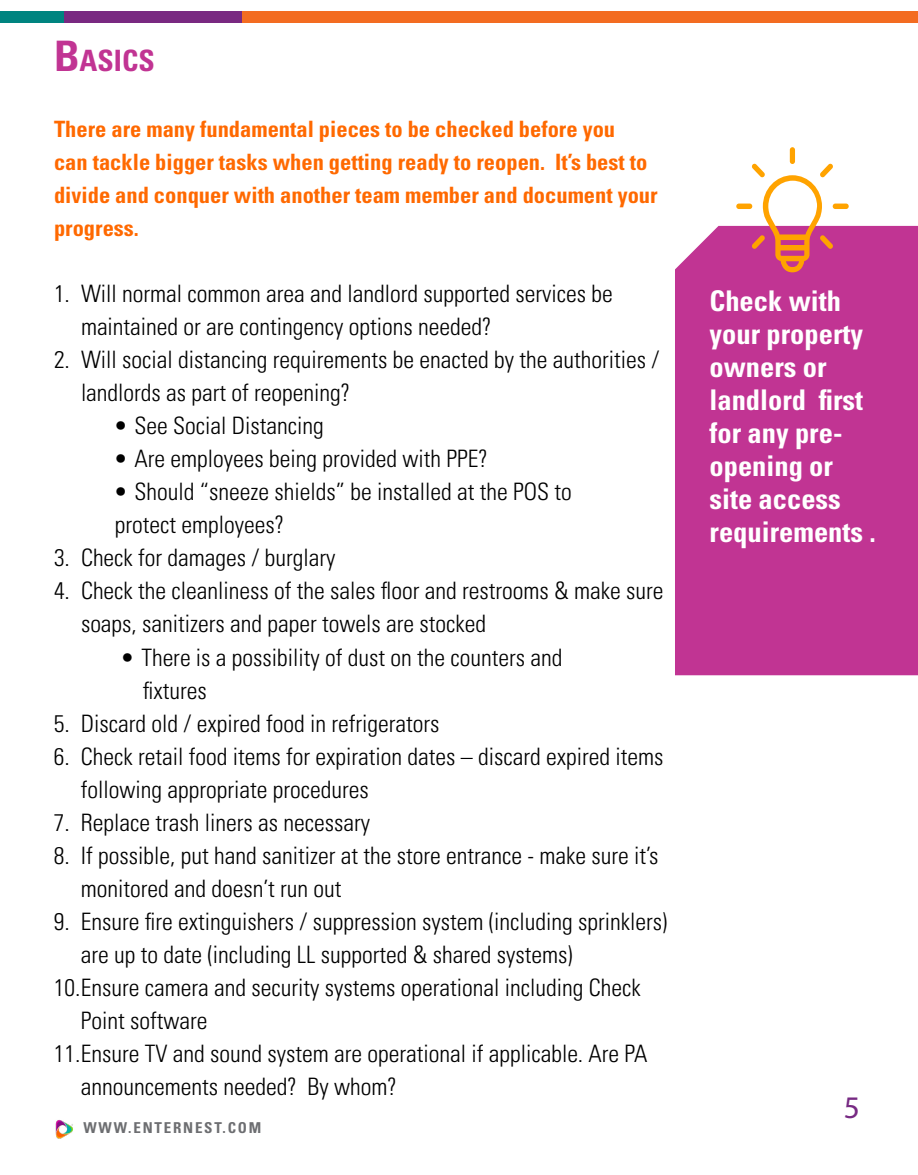
<style>
.page{position:relative;width:918px;height:1175px;background:#fff}
.page>*{position:absolute;margin:0;border:0;box-sizing:border-box;transform-origin:0 0}
.t1{font:31.5px "Myriad Pro";color:#772a83}
.t2{font:700 condensed 29.4px "Univers LT Std";color:#c13493}
.t3{font:700 condensed 28.5px/33px "Univers LT Std";color:#fff}
.t4{font:300 condensed 24px/33px "Univers LT Pro";color:#000}
.t5{font:700 condensed 22.5px/33px "Univers LT Std";color:#ff6900}
.t6{font:700 condensed 15px "Univers LT Std";letter-spacing:.12em;color:#6d6e71}
.s1{font-size:42px}
</style>
<div class="page">
<img style="left:56px;top:1120px;width:17px;height:18px">
<div style="left:0;top:11px;width:324px;height:11px;background:#008480"></div>
<div style="left:64px;top:11px;width:324px;height:11px;background:#792981"></div>
<div style="left:242px;top:11px;width:676px;height:11px;background:#f36c21"></div>
<div style="left:675px;top:226px;width:243px;height:449px;background:#c13493"></div>
<div style="left:833px;top:203px;width:16px;height:6px;background:#ffa300;border-radius:3px"></div>
<div style="left:790px;top:147px;width:5px;height:17px;background:#ffa300;border-radius:3px"></div>
<div style="left:736px;top:203px;width:16px;height:6px;background:#ffa300;border-radius:3px"></div>
<svg style="left:752px;top:163px;width:81px;height:109px"></svg>
<p class="t2" style="left:54px;top:43px;width:102px"><span class="s1">B</span>ASICS</p>
<p class="t5" style="left:54px;top:113px;width:605px">There are many fundamental pieces to be checked before you<br>can tackle bigger tasks when getting ready to reopen. It’s best to divide and conquer with another team member and document your progress.</p>
<p class="t4" style="left:81px;top:276px;width:533px;text-indent:-27px">1. Will normal common area and landlord supported services be maintained or are contingency options needed?</p>
<p class="t4" style="left:81px;top:342px;width:580px;text-indent:-27px">2. Will social distancing requirements be enacted by the authorities / landlords as part of reopening?</p>
<p class="t4" style="left:115px;top:408px;width:211px">• See Social Distancing</p>
<p class="t4" style="left:115px;top:441px;width:375px">• Are employees being provided with PPE?</p>
<p class="t4" style="left:115px;top:474px;width:458px">• Should “sneeze shields” be installed at the POS to protect employees?</p>
<p class="t4" style="left:54px;top:540px;width:283px">3. Check for damages / burglary</p>
<p class="t4" style="left:81px;top:573px;width:584px;text-indent:-27px">4. Check the cleanliness of the sales floor and restrooms &amp; make sure soaps, sanitizers and paper towels are stocked</p>
<p class="t4" style="left:143px;top:639px;width:421px;text-indent:-21px">• There is a possibility of dust on the counters and fixtures</p>
<p class="t4" style="left:54px;top:705px;width:387px">5. Discard old / expired food in refrigerators</p>
<p class="t4" style="left:81px;top:738px;width:584px;text-indent:-27px">6. Check retail food items for expiration dates – discard expired items following appropriate procedures</p>
<p class="t4" style="left:54px;top:804px;width:318px">7. Replace trash liners as necessary</p>
<p class="t4" style="left:81px;top:837px;width:579px;text-indent:-27px">8. If possible, put hand sanitizer at the store entrance - make sure it’s monitored and doesn’t run out</p>
<p class="t4" style="left:54px;top:903px;width:615px">9. Ensure fire extinguishers / suppression system (including sprinklers)</p>
<p class="t4" style="left:81px;top:936px;width:493px">are up to date (including LL supported &amp; shared systems)</p>
<p class="t4" style="left:54px;top:969px;width:588px">10.Ensure camera and security systems operational including Check</p>
<p class="t4" style="left:81px;top:1002px;width:128px">Point software</p>
<p class="t4" style="left:54px;top:1035px;width:595px">11.Ensure TV and sound system are operational if applicable. Are PA</p>
<p class="t4" style="left:81px;top:1068px;width:317px">announcements needed? By whom?</p>
<p class="t6" style="left:83px;top:1118px;width:179px">WWW.ENTERNEST.COM</p>
<p class="t3" style="left:710px;top:284px;width:168px">Check with your property owners or landlord first for any pre&shy;opening or site access requirements .</p>
<h1 class="t1" style="left:844px;top:1087px;width:18px">5</h1>
</div>
